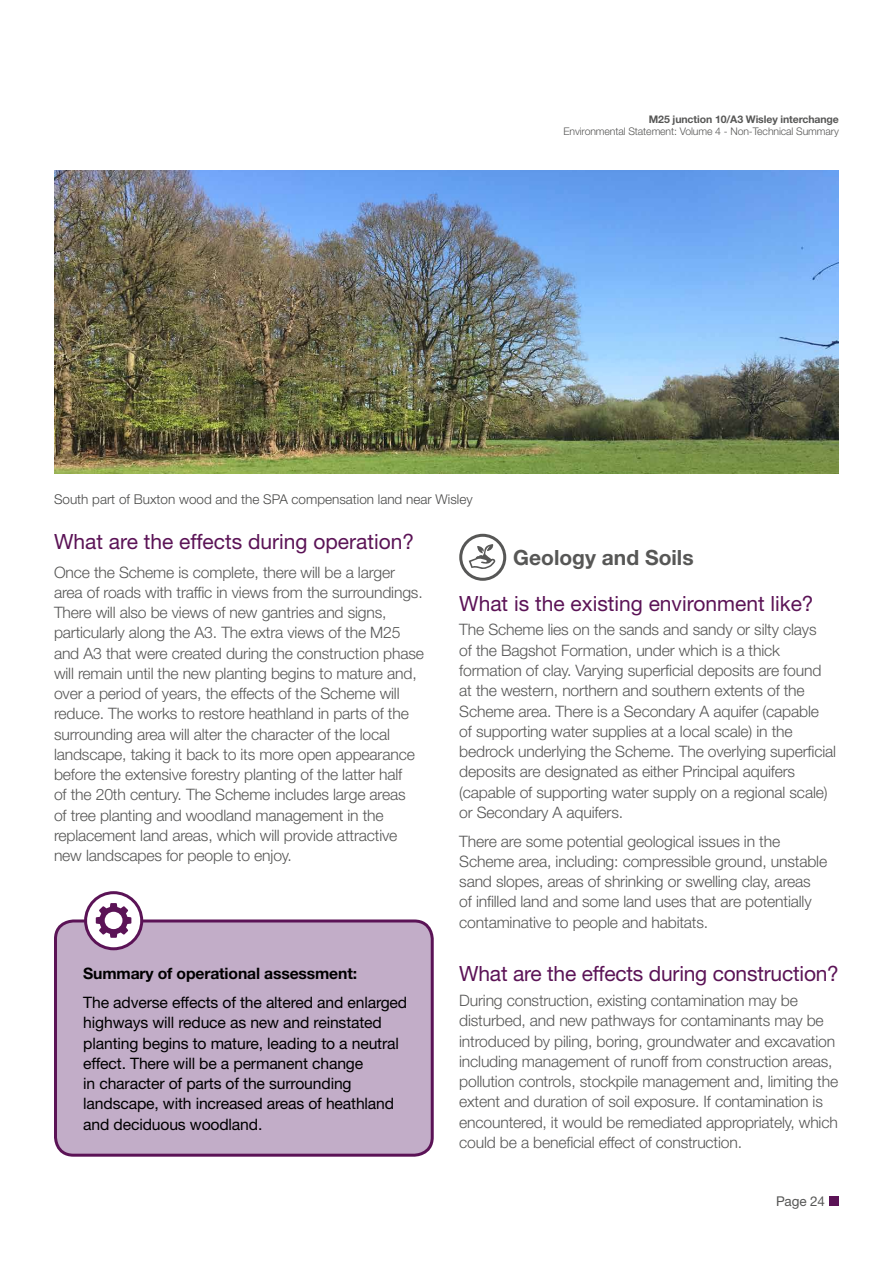
<style>
.page{position:relative;width:893px;height:1263px;background:#fff}
.page>*{position:absolute;margin:0;border:0;box-sizing:border-box;transform-origin:0 0}
.t1{font:21px "Helvetica Neue LT Std";color:#5b1356}
.t2{font:700 21px "Helvetica Neue LT Std";color:#575756}
.t3{font:300 15.75px/20.2px "Helvetica Neue LT Std";letter-spacing:-.01em;color:#575756}
.t4{font:15.75px/20.2px "Helvetica Neue LT Std";letter-spacing:-.01em;color:#000}
.t5{font:700 15.75px "Helvetica Neue LT Std";letter-spacing:-.01em;color:#000}
.t6{font:300 13.5px "Helvetica Neue LT Std";color:#4a4a49}
.t7{font:13.5px "Helvetica Neue LT Std";letter-spacing:-.01em;color:#575756}
.t8{font:300 10.5px "Helvetica Neue LT Std";letter-spacing:-.01em;color:#575756}
.t9{font:700 10.5px "Helvetica Neue LT Std";letter-spacing:-.01em;color:#575756}
</style>
<div class="page">
<div style="left:829px;top:1196px;width:10px;height:10px;background:#5b1356"></div>
<div style="left:56px;top:921px;width:376px;height:234px;background:#c2adc8;border-radius:18px"></div>
<div style="left:54px;top:919px;width:380px;height:238px;border:3px solid #5b1356;border-radius:18px"></div>
<svg style="left:86px;top:893px;width:56px;height:56px"></svg>
<div style="left:84px;top:891px;width:59px;height:59px;border:3px solid #5b1356;border-radius:50%"></div>
<svg style="left:96px;top:903px;width:35px;height:35px"></svg>
<img style="left:54px;top:170px;width:785px;height:304px">
<svg style="left:469px;top:544px;width:26px;height:25px"></svg>
<div style="left:459px;top:534px;width:47px;height:47px;border:3px solid #575756;border-radius:50%"></div>
<p class="t9" style="left:649px;top:113px;width:192px">M25 junction 10/A3 Wisley interchange</p>
<p class="t8" style="left:563px;top:125px;width:277px">Environmental Statement: Volume 4 - Non-Technical Summary</p>
<p class="t6" style="left:54px;top:491px;width:420px">South part of Buxton wood and the SPA compensation land near Wisley</p>
<h1 class="t1" style="left:54px;top:528px;width:362px">What are the effects during operation?</h1>
<p class="t3" style="left:54px;top:561px;width:372px">Once the Scheme is complete, there will be a larger area of roads with traffic in views from the surroundings.<br>There will also be views of new gantries and signs, particularly along the A3. The extra views of the M25 and A3 that were created during the construction phase will remain until the new planting begins to mature and, over a period of years, the effects of the Scheme will reduce. The works to restore heathland in parts of the surrounding area will alter the character of the local landscape, taking it back to its more open appearance before the extensive forestry planting of the latter half<br>of the 20th century. The Scheme includes large areas<br>of tree planting and woodland management in the replacement land areas, which will provide attractive new landscapes for people to enjoy.</p>
<p class="t5" style="left:83px;top:964px;width:275px">Summary of operational assessment:</p>
<p class="t4" style="left:83px;top:992px;width:325px">The adverse effects of the altered and enlarged highways will reduce as new and reinstated planting begins to mature, leading to a neutral effect. There will be a permanent change<br>in character of parts of the surrounding landscape, with increased areas of heathland and deciduous woodland.</p>
<h1 class="t2" style="left:513px;top:544px;width:182px">Geology and Soils</h1>
<h1 class="t1" style="left:459px;top:590px;width:356px">What is the existing environment like?</h1>
<p class="t3" style="left:459px;top:619px;width:378px">The Scheme lies on the sands and sandy or silty clays<br>of the Bagshot Formation, under which is a thick formation of clay. Varying superficial deposits are found at the western, northern and southern extents of the Scheme area. There is a Secondary A aquifer (capable<br>of supporting water supplies at a local scale) in the bedrock underlying the Scheme. The overlying superficial deposits are designated as either Principal aquifers (capable of supporting water supply on a regional scale) or Secondary A aquifers.</p>
<p class="t3" style="left:459px;top:830px;width:369px">There are some potential geological issues in the Scheme area, including: compressible ground, unstable sand slopes, areas of shrinking or swelling clay, areas of infilled land and some land uses that are potentially contaminative to people and habitats.</p>
<h1 class="t1" style="left:459px;top:961px;width:381px">What are the effects during construction?</h1>
<p class="t3" style="left:459px;top:990px;width:380px">During construction, existing contamination may be disturbed, and new pathways for contaminants may be introduced by piling, boring, groundwater and excavation including management of runoff from construction areas, pollution controls, stockpile management and, limiting the extent and duration of soil exposure. If contamination is encountered, it would be remediated appropriately, which could be a beneficial effect of construction.</p>
<p class="t7" style="left:776px;top:1193px;width:50px">Page 24</p>
</div>
